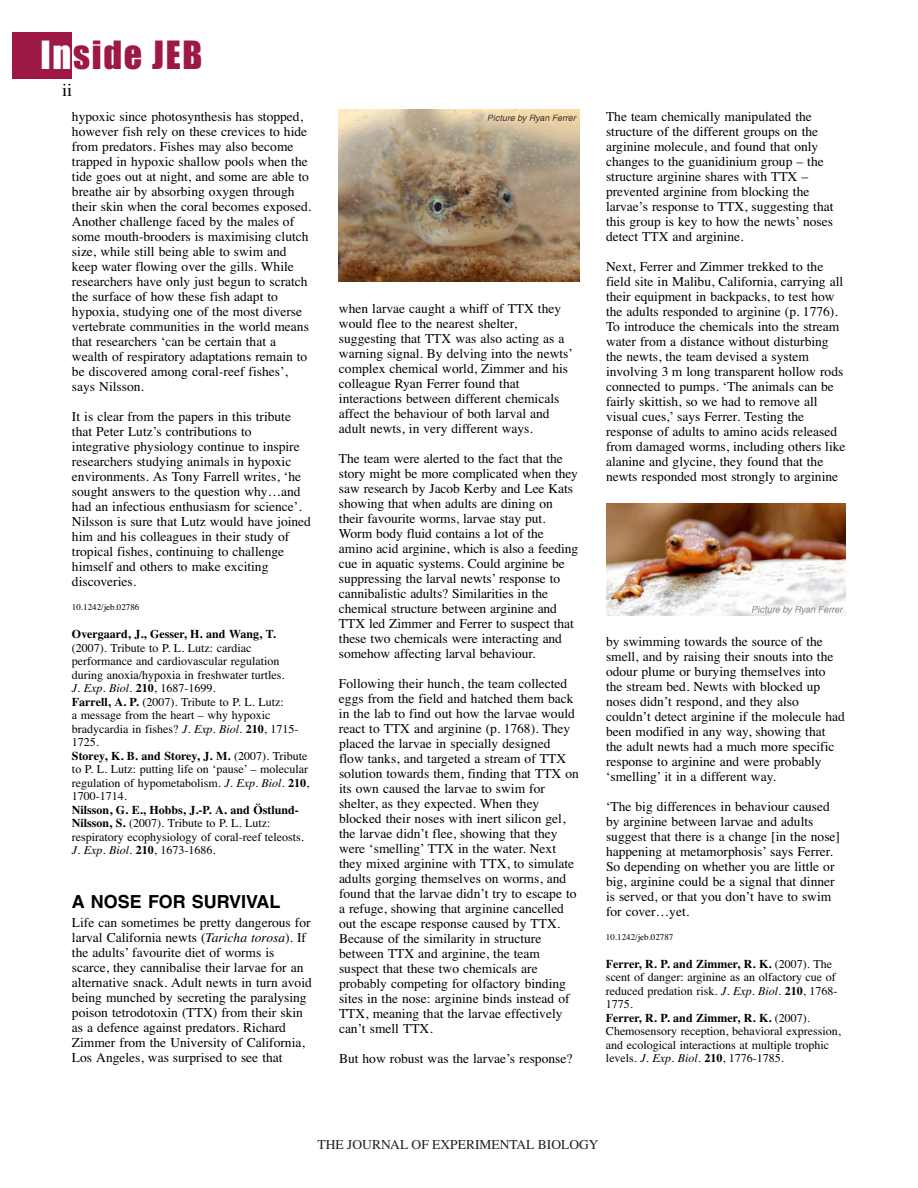
<style>
.page{position:relative;width:918px;height:1188px;background:#fff}
.page>*{position:absolute;margin:0;border:0;box-sizing:border-box;transform-origin:0 0}
.t1{font:36px "Impact";letter-spacing:.05em;color:#9d1845}
.t2{font:700 18px "Helvetica";color:#000}
.t3{font:18px "Times";color:#000}
.t4{font:13.5px/15px "Times";color:#000}
.t5{font:13.5px "Times";color:#231f20}
.t6{font:12px/13.5px "Times";color:#000}
.t7{font:700 12px "Times";color:#000}
.t8{font:9px "Times";color:#000}
.s1{color:#fff}
.s2{font-style:italic}
.s3{font-weight:700}
</style>
<div class="page">
<div style="left:12px;top:32px;width:60px;height:46px;background:#9d1845"></div>
<img style="left:339px;top:110px;width:240px;height:171px">
<img style="left:606px;top:504px;width:240px;height:112px">
<h1 class="t1" style="left:40px;top:44px;width:163px"><span class="s1">In</span>side JEB</h1>
<h2 class="t3" style="left:62px;top:83px;width:12px">ii</h2>
<p class="t4" style="left:72px;top:110px;width:241px">hypoxic since photosynthesis has stopped, however fish rely on these crevices to hide from predators. Fishes may also become trapped in hypoxic shallow pools when the tide goes out at night, and some are able to breathe air by absorbing oxygen through their skin when the coral becomes exposed.<br>Another challenge faced by the males of some mouth-brooders is maximising clutch size, while still being able to swim and keep water flowing over the gills. While researchers have only just begun to scratch the surface of how these fish adapt to hypoxia, studying one of the most diverse vertebrate communities in the world means that researchers ‘can be certain that a wealth of respiratory adaptations remain to be discovered among coral-reef fishes’, says Nilsson.</p>
<p class="t4" style="left:72px;top:410px;width:241px">It is clear from the papers in this tribute that Peter Lutz’s contributions to integrative physiology continue to inspire researchers studying animals in hypoxic environments. As Tony Farrell writes, ‘he sought answers to the question why…and had an infectious enthusiasm for science’.<br>Nilsson is sure that Lutz would have joined him and his colleagues in their study of tropical fishes, continuing to challenge himself and others to make exciting discoveries.</p>
<p class="t8" style="left:72px;top:604px;width:69px">10.1242/jeb.02786</p>
<p class="t7" style="left:72px;top:630px;width:205px">Overgaard, J., Gesser, H. and Wang, T.</p>
<p class="t6" style="left:72px;top:642px;width:239px">(2007). Tribute to P. L. Lutz: cardiac performance and cardiovascular regulation during anoxia/hypoxia in freshwater turtles.<br><span class="s2">J. Exp. Biol.</span> <span class="s3">210</span>, 1687-1699.<br><span class="s3">Farrell, A. P.</span> (2007). Tribute to P. L. Lutz:<br>a message from the heart – why hypoxic bradycardia in fishes? <span class="s2">J. Exp. Biol.</span> <span class="s3">210</span>, 1715- 1725.<br><span class="s3">Storey, K. B. and Storey, J. M.</span> (2007). Tribute to P. L. Lutz: putting life on ‘pause’ – molecular regulation of hypometabolism. <span class="s2">J. Exp. Biol.</span> <span class="s3">210</span>, 1700-1714.</p>
<p class="t6" style="left:72px;top:804px;width:233px"><span class="s3">Nilsson, G. E., Hobbs, J.-P. A. and Östlund-Nilsson, S.</span> (2007). Tribute to P. L. Lutz: respiratory ecophysiology of coral-reef teleosts.<br><span class="s2">J. Exp. Biol.</span> <span class="s3">210</span>, 1673-1686.</p>
<h2 class="t2" style="left:72px;top:895px;width:210px">A NOSE FOR SURVIVAL</h2>
<p class="t4" style="left:72px;top:916px;width:241px">Life can sometimes be pretty dangerous for larval California newts (<span class="s2">Taricha torosa</span>). If the adults’ favourite diet of worms is scarce, they cannibalise their larvae for an alternative snack. Adult newts in turn avoid being munched by secreting the paralysing poison tetrodotoxin (TTX) from their skin as a defence against predators. Richard Zimmer from the University of California, Los Angeles, was surprised to see that</p>
<p class="t4" style="left:339px;top:302px;width:235px">when larvae caught a whiff of TTX they would flee to the nearest shelter, suggesting that TTX was also acting as a warning signal. By delving into the newts’ complex chemical world, Zimmer and his colleague Ryan Ferrer found that interactions between different chemicals affect the behaviour of both larval and adult newts, in very different ways.</p>
<p class="t4" style="left:339px;top:452px;width:241px">The team were alerted to the fact that the story might be more complicated when they saw research by Jacob Kerby and Lee Kats showing that when adults are dining on their favourite worms, larvae stay put.<br>Worm body fluid contains a lot of the amino acid arginine, which is also a feeding cue in aquatic systems. Could arginine be suppressing the larval newts’ response to cannibalistic adults? Similarities in the chemical structure between arginine and TTX led Zimmer and Ferrer to suspect that these two chemicals were interacting and somehow affecting larval behaviour.</p>
<p class="t4" style="left:339px;top:677px;width:241px">Following their hunch, the team collected eggs from the field and hatched them back in the lab to find out how the larvae would react to TTX and arginine (p.<span class="s1">·</span>1768). They placed the larvae in specially designed<br>flow tanks, and targeted a stream of TTX solution towards them, finding that TTX on its own caused the larvae to swim for shelter, as they expected. When they blocked their noses with inert silicon gel, the larvae didn’t flee, showing that they were ‘smelling’ TTX in the water. Next they mixed arginine with TTX, to simulate adults gorging themselves on worms, and found that the larvae didn’t try to escape to a refuge, showing that arginine cancelled out the escape response caused by TTX.<br>Because of the similarity in structure between TTX and arginine, the team suspect that these two chemicals are probably competing for olfactory binding sites in the nose: arginine binds instead of TTX, meaning that the larvae effectively can’t smell TTX.</p>
<p class="t4" style="left:339px;top:1052px;width:235px">But how robust was the larvae’s response?</p>
<p class="t4" style="left:606px;top:110px;width:229px">The team chemically manipulated the structure of the different groups on the arginine molecule, and found that only changes to the guanidinium group – the structure arginine shares with TTX – prevented arginine from blocking the larvae’s response to TTX, suggesting that this group is key to how the newts’ noses detect TTX and arginine.</p>
<p class="t4" style="left:606px;top:260px;width:241px">Next, Ferrer and Zimmer trekked to the field site in Malibu, California, carrying all their equipment in backpacks, to test how the adults responded to arginine (p.<span class="s1">·</span>1776).<br>To introduce the chemicals into the stream water from a distance without disturbing the newts, the team devised a system involving 3<span class="s1">·</span>m long transparent hollow rods connected to pumps. ‘The animals can be fairly skittish, so we had to remove all visual cues,’ says Ferrer. Testing the response of adults to amino acids released from damaged worms, including others like alanine and glycine, they found that the newts responded most strongly to arginine</p>
<p class="t4" style="left:606px;top:635px;width:241px">by swimming towards the source of the smell, and by raising their snouts into the odour plume or burying themselves into the stream bed. Newts with blocked up noses didn’t respond, and they also couldn’t detect arginine if the molecule had been modified in any way, showing that the adult newts had a much more specific response to arginine and were probably ‘smelling’ it in a different way.</p>
<p class="t4" style="left:606px;top:800px;width:236px">‘The big differences in behaviour caused by arginine between larvae and adults suggest that there is a change [in the nose] happening at metamorphosis’ says Ferrer.<br>So depending on whether you are little or big, arginine could be a signal that dinner is served, or that you don’t have to swim for cover…yet.</p>
<p class="t8" style="left:606px;top:934px;width:69px">10.1242/jeb.02787</p>
<p class="t6" style="left:606px;top:958px;width:236px"><span class="s3">Ferrer, R. P. and Zimmer, R. K.</span> (2007). The scent of danger: arginine as an olfactory cue of reduced predation risk. <span class="s2">J. Exp. Biol.</span> <span class="s3">210</span>, 1768- 1775.<br><span class="s3">Ferrer, R. P. and Zimmer, R. K.</span> (2007).<br>Chemosensory reception, behavioral expression, and ecological interactions at multiple trophic levels. <span class="s2">J. Exp. Biol.</span> <span class="s3">210</span>, 1776-1785.</p>
<p class="t5" style="left:318px;top:1137px;width:282px">THE JOURNAL OF EXPERIMENTAL BIOLOGY</p>
</div>
